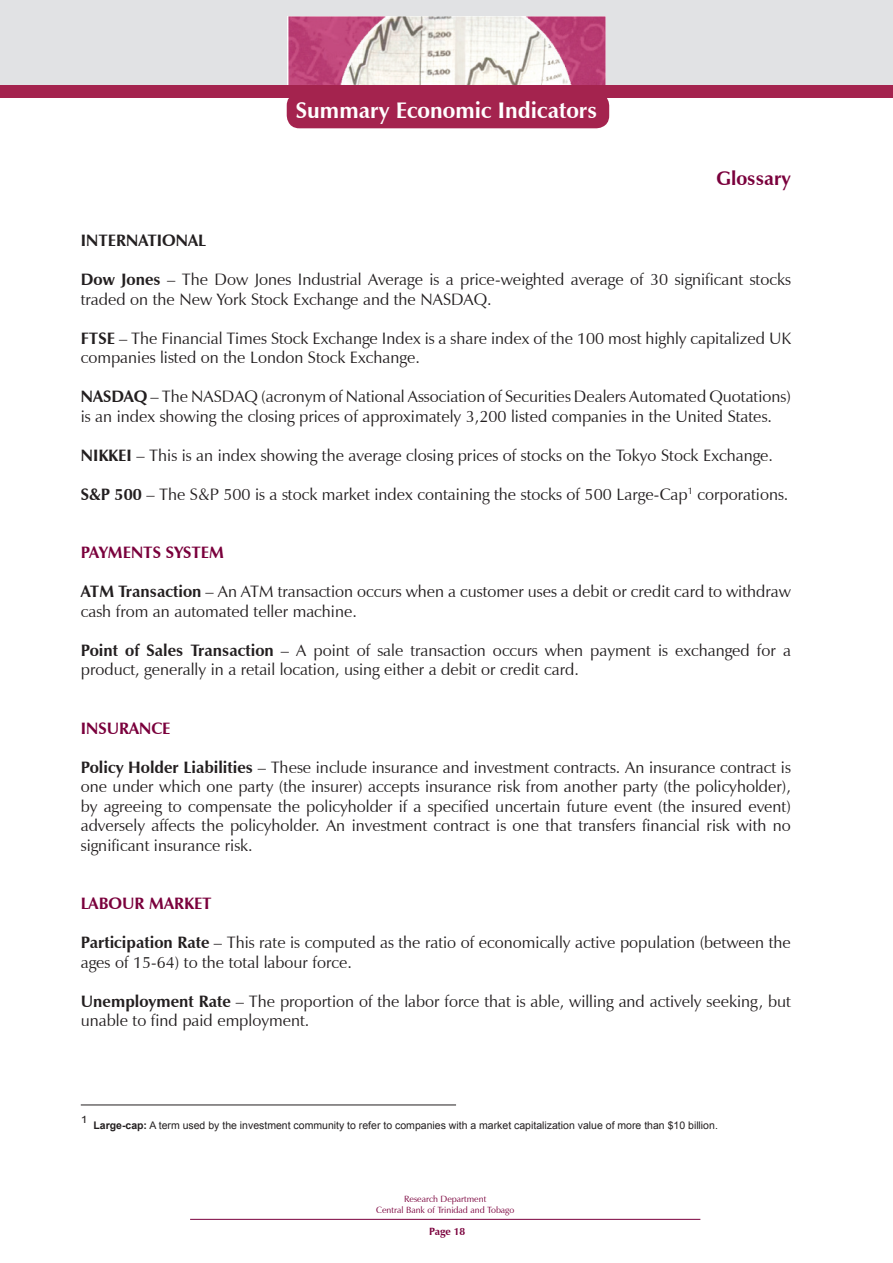
<style>
.page{position:relative;width:893px;height:1263px;background:#fff}
.page>*{position:absolute;margin:0;border:0;box-sizing:border-box;transform-origin:0 0}
.t1{font:700 22.5px "Zapf Humanist 601 BT";color:#fff}
.t2{font:700 19.5px "Zapf Humanist 601 BT";color:#7a003c}
.t3{font:16.5px/19.5px "Zapf Humanist 601 BT";color:#231f20}
.t4{font:700 16.5px "Zapf Humanist 601 BT";color:#7a003c}
.t5{font:700 16.5px "Zapf Humanist 601 BT";color:#231f20}
.t6{font:10.5px "Arial";color:#231f20}
.t7{font:700 10.5px "Zapf Humanist 601 BT";color:#7a003c}
.t8{font:10.05px "Arial";color:#231f20;scale:1.22 1}
.t9{font:9px/10.8px "Zapf Humanist 601 BT";color:#7a003c;text-align:center}
.s1{font-weight:700}
</style>
<div class="page">
<div style="left:0;top:0;width:893px;height:87px;background:#e1e2e4"></div>
<img style="left:287px;top:17px;width:319px;height:68px">
<div style="left:287px;top:93px;width:322px;height:35px;background:#a4234e;border-radius:13px"></div>
<div style="left:0;top:85px;width:893px;height:12px;background:#a4234e"></div>
<hr style="left:190px;top:1219px;width:510px;height:1px;background:#7a003c">
<hr style="left:81px;top:1104px;width:375px;height:1px;background:#231f20">
<h1 class="t1" style="left:296px;top:97px;width:303px">Summary Economic Indicators</h1>
<p class="t2" style="left:717px;top:166px;width:76px">Glossary</p>
<p class="t5" style="left:81px;top:230px;width:127px">INTERNATIONAL</p>
<p class="t3" style="left:81px;top:270px;width:712px"><span class="s1">Dow Jones</span> – The Dow Jones Industrial Average is a price-weighted average of 30 significant stocks traded on the New York Stock Exchange and the NASDAQ.</p>
<p class="t3" style="left:81px;top:328px;width:712px"><span class="s1">FTSE</span> – The Financial Times Stock Exchange Index is a share index of the 100 most highly capitalized UK companies listed on the London Stock Exchange.</p>
<p class="t3" style="left:81px;top:387px;width:712px"><span class="s1">NASDAQ</span> – The NASDAQ (acronym of National Association of Securities Dealers Automated Quotations) is an index showing the closing prices of approximately 3,200 listed companies in the United States.</p>
<p class="t3" style="left:81px;top:445px;width:694px"><span class="s1">NIKKEI</span> – This is an index showing the average closing prices of stocks on the Tokyo Stock Exchange.</p>
<p class="t3" style="left:81px;top:484px;width:709px"><span class="s1">S&amp;P 500</span> – The S&amp;P 500 is a stock market index containing the stocks of 500 Large-Cap<sup>1</sup> corporations.</p>
<p class="t4" style="left:81px;top:542px;width:145px">PAYMENTS SYSTEM</p>
<p class="t3" style="left:81px;top:582px;width:712px"><span class="s1">ATM Transaction</span> – An ATM transaction occurs when a customer uses a debit or credit card to withdraw cash from an automated teller machine.</p>
<p class="t3" style="left:81px;top:640px;width:712px"><span class="s1">Point of Sales Transaction</span> – A point of sale transaction occurs when payment is exchanged for a product, generally in a retail location, using either a debit or credit card.</p>
<p class="t4" style="left:81px;top:718px;width:91px">INSURANCE</p>
<p class="t3" style="left:81px;top:757px;width:712px;text-align:justify"><span class="s1">Policy Holder Liabilities</span> – These include insurance and investment contracts. An insurance contract is one under which one party (the insurer) accepts insurance risk from another party (the policyholder), by agreeing to compensate the policyholder if a specified uncertain future event (the insured event) adversely affects the policyholder. An investment contract is one that transfers financial risk with no significant insurance risk.</p>
<p class="t4" style="left:81px;top:893px;width:133px">LABOUR MARKET</p>
<p class="t3" style="left:81px;top:933px;width:712px"><span class="s1">Participation Rate</span> – This rate is computed as the ratio of economically active population (between the ages of 15-64) to the total labour force.</p>
<p class="t3" style="left:81px;top:991px;width:712px"><span class="s1">Unemployment Rate</span> – The proportion of the labor force that is able, willing and actively seeking, but unable to find paid employment.</p>
<p class="t8" style="left:81px;top:1113px;width:7px">1</p>
<p class="t6" style="left:93px;top:1118px;width:626px"><span class="s1">Large-cap:</span> A term used by the investment community to refer to companies with a market capitalization value of more than $10 billion.</p>
<p class="t9" style="left:376px;top:1194px;width:140px">Research Department<br>Central Bank of Trinidad and Tobago</p>
<p class="t7" style="left:429px;top:1225px;width:38px">Page 18</p>
</div>
